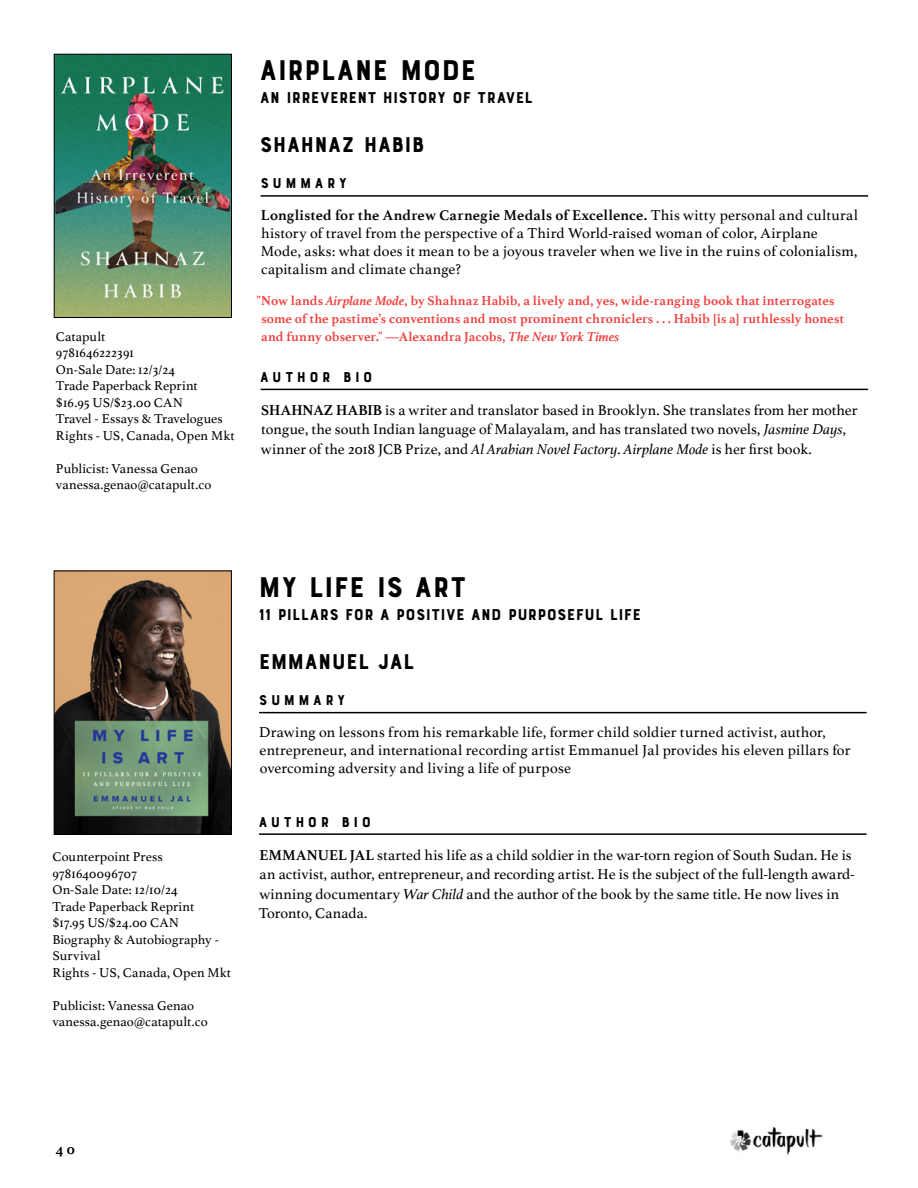
<style>
.page{position:relative;width:918px;height:1188px;background:#fff}
.page>*{position:absolute;margin:0;border:0;box-sizing:border-box;transform-origin:0 0}
.t1{font:30px "Bourton Base";letter-spacing:.015em;color:#000}
.t2{font:22.5px "Bourton Base";letter-spacing:.015em;color:#000}
.t3{font:16.5px "Bourton Base";letter-spacing:.025em;color:#000}
.t4{font:15px/18px "Athelas";letter-spacing:.005em;color:#000}
.t5{font:15px "Bourton Base";letter-spacing:.23em;color:#000}
.t6{font:700 15px "Athelas";color:#000}
.t7{font:13.5px/16.5px "Athelas";letter-spacing:.01em;color:#000}
.t8{font:700 13.5px/18px "Athelas";letter-spacing:.005em;color:#ef3e3b}
.s1{font-weight:700}
.s2{font-style:italic}
</style>
<div class="page">
<img style="left:730px;top:1126px;width:93px;height:29px">
<hr style="left:261px;top:195px;width:607px;height:2px;background:#000">
<hr style="left:261px;top:389px;width:607px;height:1px;background:#000">
<img style="left:56px;top:56px;width:174px;height:260px">
<div style="left:54px;top:54px;width:178px;height:264px;border:1px solid #000"></div>
<hr style="left:259px;top:712px;width:608px;height:1px;background:#000">
<hr style="left:259px;top:833px;width:608px;height:2px;background:#000">
<img style="left:56px;top:573px;width:174px;height:259px">
<div style="left:54px;top:571px;width:178px;height:263px;border:1px solid #000"></div>
<p class="t7" style="left:56px;top:328px;width:180px">Catapult<br>9781646222391<br>On-Sale Date: 12/3/24<br>Trade Paperback Reprint $16.95 US/$23.00 CAN<br>Travel - Essays &amp; Travelogues<br>Rights - US, Canada, Open Mkt</p>
<p class="t7" style="left:56px;top:460px;width:157px">Publicist: Vanessa Genao vanessa.genao@catapult.co</p>
<h1 class="t1" style="left:260px;top:52px;width:218px">AIRPLANE MODE</h1>
<p class="t3" style="left:260px;top:87px;width:274px">AN IRREVERENT HISTORY OF TRAVEL</p>
<h2 class="t2" style="left:260px;top:131px;width:166px">SHAHNAZ HABIB</h2>
<p class="t5" style="left:261px;top:174px;width:88px">SUMMARY</p>
<p class="t4" style="left:261px;top:206px;width:599px"><span class="s1">Longlisted for the Andrew Carnegie Medals of Excellence.</span> This witty personal and cultural history of travel from the perspective of a Third World-raised woman of color, Airplane Mode, asks: what does it mean to be a joyous traveler when we live in the ruins of colonialism, capitalism and climate change?</p>
<p class="t8" style="left:261px;top:292px;width:584px;text-indent:-5px">"Now lands <span class="s2">Airplane Mode</span>, by Shahnaz Habib, a lively and, yes, wide-ranging book that interrogates some of the pastime’s conventions and most prominent chroniclers . . . Habib [is a] ruthlessly honest and funny observer." —Alexandra Jacobs, <span class="s2">The New York Times</span></p>
<p class="t5" style="left:260px;top:368px;width:114px">AUTHOR BIO</p>
<p class="t4" style="left:261px;top:400px;width:598px;line-height:19.5px"><span class="s1">SHAHNAZ HABIB</span> is a writer and translator based in Brooklyn. She translates from her mother tongue, the south Indian language of Malayalam, and has translated two novels, <span class="s2">Jasmine Days</span>, winner of the 2018 JCB Prize, and <span class="s2">Al Arabian Novel Factory</span>. <span class="s2">Airplane Mode</span> is her first book.</p>
<p class="t7" style="left:52px;top:848px;width:180px">Counterpoint Press<br>9781640096707<br>On-Sale Date: 12/10/24<br>Trade Paperback Reprint<br>$17.95 US/$24.00 CAN<br>Biography &amp; Autobiography -<br>Survival<br>Rights - US, Canada, Open Mkt</p>
<p class="t7" style="left:52px;top:997px;width:157px">Publicist: Vanessa Genao vanessa.genao@catapult.co</p>
<h1 class="t1" style="left:259px;top:569px;width:209px">MY LIFE IS ART</h1>
<p class="t3" style="left:259px;top:604px;width:384px">11 PILLARS FOR A POSITIVE AND PURPOSEFUL LIFE</p>
<h2 class="t2" style="left:259px;top:648px;width:157px">EMMANUEL JAL</h2>
<p class="t5" style="left:259px;top:691px;width:88px">SUMMARY</p>
<p class="t4" style="left:259px;top:722px;width:593px">Drawing on lessons from his remarkable life, former child soldier turned activist, author, entrepreneur, and international recording artist Emmanuel Jal provides his eleven pillars for overcoming adversity and living a life of purpose</p>
<p class="t5" style="left:259px;top:812px;width:114px">AUTHOR BIO</p>
<p class="t4" style="left:259px;top:845px;width:598px;line-height:19.5px"><span class="s1">EMMANUEL JAL</span> started his life as a child soldier in the war-torn region of South Sudan. He is an activist, author, entrepreneur, and recording artist. He is the subject of the full-length award&shy;winning documentary <span class="s2">War Child</span> and the author of the book by the same title. He now lives in Toronto, Canada.</p>
<p class="t6" style="left:56px;top:1137px;width:20px">40</p>
</div>
